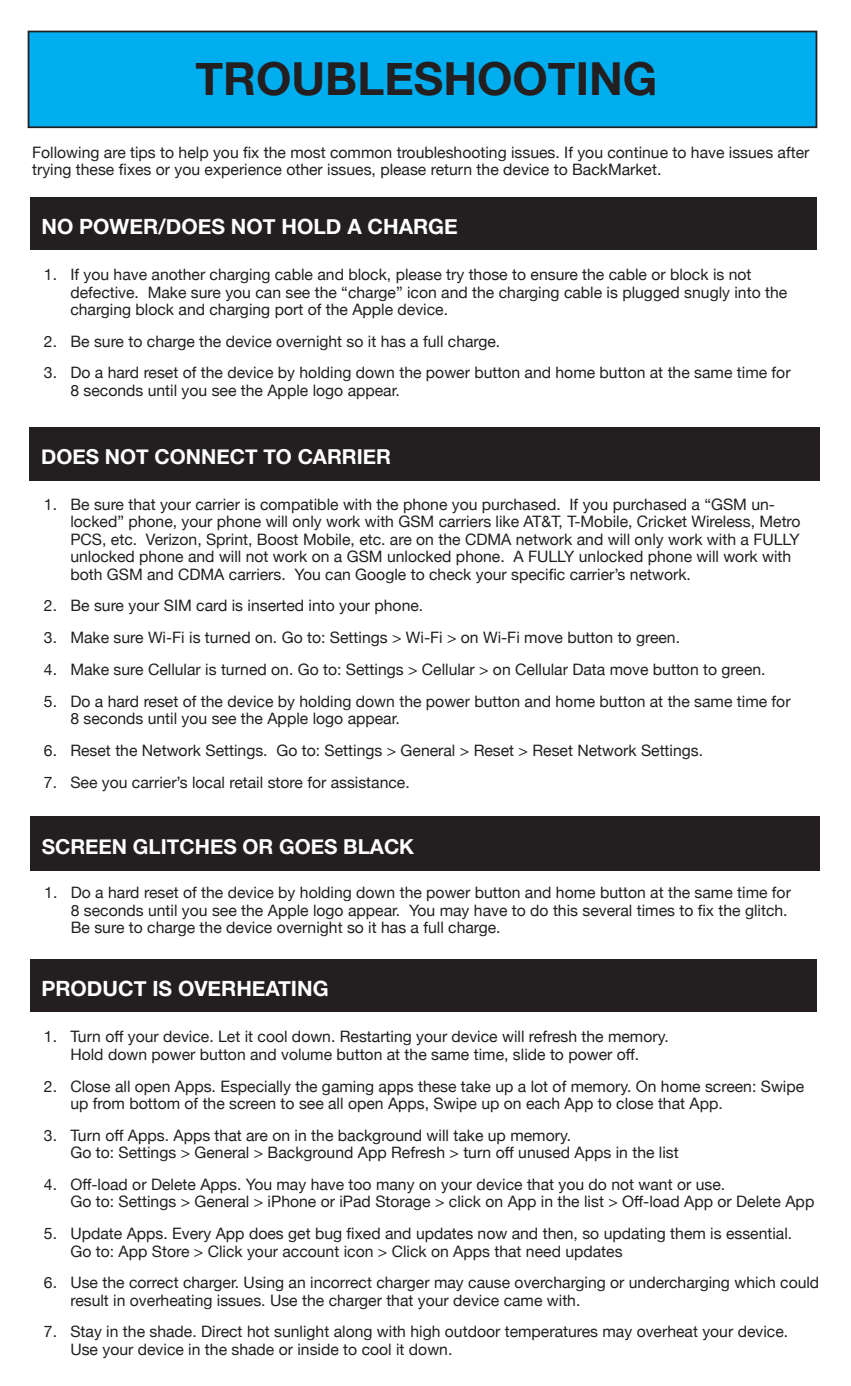
<style>
.page{position:relative;width:851px;height:1386px;background:#fff}
.page>*{position:absolute;margin:0;border:0;box-sizing:border-box;transform-origin:0 0}
.t1{font:700 45.5px "Helvetica Neue";color:#231f20}
.t2{font:700 21px "Helvetica Neue";color:#fff}
.t3{font:700 20.65px "Helvetica Neue";color:#fff}
.t4{font:15.75px/17.5px "Helvetica Neue";color:#231f20}
</style>
<div class="page">
<div style="left:30px;top:197px;width:786px;height:53px;background:#231f20"></div>
<div style="left:30px;top:427px;width:790px;height:54px;background:#231f20"></div>
<div style="left:30px;top:817px;width:790px;height:54px;background:#231f20"></div>
<div style="left:29px;top:32px;width:787px;height:95px;background:#00aeef"></div>
<div style="left:28px;top:31px;width:789px;height:97px;border:2px solid #231f20"></div>
<div style="left:30px;top:959px;width:786px;height:53px;background:#231f20"></div>
<h1 class="t1" style="left:195px;top:43px;width:463px">TROUBLESHOOTING</h1>
<p class="t4" style="left:32px;top:144px;width:778px">Following are tips to help you fix the most common troubleshooting issues. If you continue to have issues after trying these fixes or you experience other issues, please return the device to BackMarket.</p>
<h2 class="t2" style="left:41px;top:210px;width:418px">NO POWER/DOES NOT HOLD A CHARGE</h2>
<p class="t4" style="left:70px;top:267px;width:718px;text-indent:-26px">1. If you have another charging cable and block, please try those to ensure the cable or block is not defective. Make sure you can see the “charge” icon and the charging cable is plugged snugly into the charging block and charging port of the Apple device.</p>
<p class="t4" style="left:44px;top:333px;width:458px">2. Be sure to charge the device overnight so it has a full charge.</p>
<p class="t4" style="left:70px;top:365px;width:721px;text-indent:-26px">3. Do a hard reset of the device by holding down the power button and home button at the same time for<br>8 seconds until you see the Apple logo appear.</p>
<h3 class="t3" style="left:41px;top:441px;width:351px">DOES NOT CONNECT TO CARRIER</h3>
<p class="t4" style="left:70px;top:496px;width:731px;text-indent:-26px">1. Be sure that your carrier is compatible with the phone you purchased. If you purchased a “GSM un&shy;locked” phone, your phone will only work with GSM carriers like AT&amp;T, T-Mobile, Cricket Wireless, Metro PCS, etc. Verizon, Sprint, Boost Mobile, etc. are on the CDMA network and will only work with a FULLY unlocked phone and will not work on a GSM unlocked phone. A FULLY unlocked phone will work with both GSM and CDMA carriers. You can Google to check your specific carrier’s network.</p>
<p class="t4" style="left:44px;top:598px;width:381px">2. Be sure your SIM card is inserted into your phone.</p>
<p class="t4" style="left:44px;top:630px;width:637px">3. Make sure Wi-Fi is turned on. Go to: Settings &gt; Wi-Fi &gt; on Wi-Fi move button to green.</p>
<p class="t4" style="left:44px;top:661px;width:723px">4. Make sure Cellular is turned on. Go to: Settings &gt; Cellular &gt; on Cellular Data move button to green.</p>
<p class="t4" style="left:70px;top:693px;width:721px;text-indent:-26px">5. Do a hard reset of the device by holding down the power button and home button at the same time for<br>8 seconds until you see the Apple logo appear.</p>
<p class="t4" style="left:44px;top:742px;width:660px">6. Reset the Network Settings. Go to: Settings &gt; General &gt; Reset &gt; Reset Network Settings.</p>
<p class="t4" style="left:44px;top:774px;width:367px">7. See you carrier’s local retail store for assistance.</p>
<h3 class="t3" style="left:42px;top:830px;width:374px">SCREEN GLITCHES OR GOES BLACK</h3>
<p class="t4" style="left:71px;top:885px;width:721px;text-indent:-26px">1. Do a hard reset of the device by holding down the power button and home button at the same time for<br>8 seconds until you see the Apple logo appear. You may have to do this several times to fix the glitch.<br>Be sure to charge the device overnight so it has a full charge.</p>
<h2 class="t2" style="left:41px;top:972px;width:289px">PRODUCT IS OVERHEATING</h2>
<p class="t4" style="left:44px;top:1029px;width:626px;text-align:center">1. Turn off your device. Let it cool down. Restarting your device will refresh the memory.<br>Hold down power button and volume button at the same time, slide to power off.</p>
<p class="t4" style="left:70px;top:1078px;width:735px;text-indent:-26px">2. Close all open Apps. Especially the gaming apps these take up a lot of memory. On home screen: Swipe up from bottom of the screen to see all open Apps, Swipe up on each App to close that App.</p>
<p class="t4" style="left:70px;top:1127px;width:610px;text-indent:-26px">3. Turn off Apps. Apps that are on in the background will take up memory.<br>Go to: Settings &gt; General &gt; Background App Refresh &gt; turn off unused Apps in the list</p>
<p class="t4" style="left:70px;top:1177px;width:745px;text-indent:-26px">4. Off-load or Delete Apps. You may have too many on your device that you do not want or use.<br>Go to: Settings &gt; General &gt; iPhone or iPad Storage &gt; click on App in the list &gt; Off-load App or Delete App</p>
<p class="t4" style="left:70px;top:1226px;width:723px;text-indent:-26px">5. Update Apps. Every App does get bug fixed and updates now and then, so updating them is essential.<br>Go to: App Store &gt; Click your account icon &gt; Click on Apps that need updates</p>
<p class="t4" style="left:70px;top:1275px;width:750px;text-indent:-26px">6. Use the correct charger. Using an incorrect charger may cause overcharging or undercharging which could result in overheating issues. Use the charger that your device came with.</p>
<p class="t4" style="left:70px;top:1324px;width:719px;text-indent:-26px">7. Stay in the shade. Direct hot sunlight along with high outdoor temperatures may overheat your device.<br>Use your device in the shade or inside to cool it down.</p>
</div>
